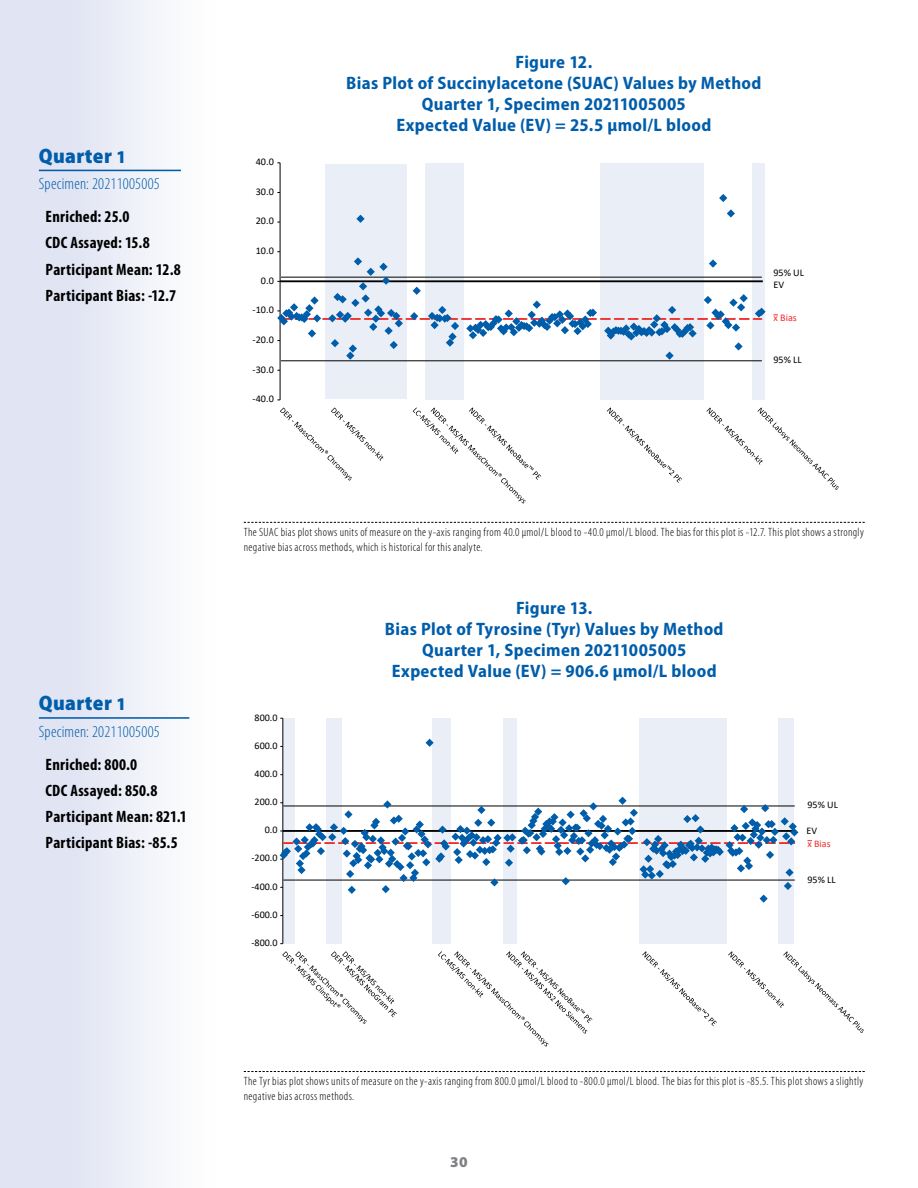
<style>
.page{position:relative;width:918px;height:1188px;background:#fff}
.page>*{position:absolute;margin:0;border:0;box-sizing:border-box;transform-origin:0 0}
.BiasPlot_Header{font:900 semi-condensed 21px "Myriad Pro";letter-spacing:.02em;color:#005daa}
.H3_BiasPlot_Title{font:700 semi-condensed 18px "Myriad Pro";letter-spacing:.02em;color:#005daa}
.BiasPlot_Nested{font:700 condensed 16.5px "Myriad Pro";letter-spacing:.015em;color:#000}
.BiasPlot_subHeader{font:300 condensed 16.5px "Myriad Pro";letter-spacing:.015em;color:#005daa}
.t1{font:900 15px "Myriad Pro";color:#808285}
.P_AltTxt{font:300 condensed 12px/15px "Myriad Pro";letter-spacing:.03em;color:#000}
.t2{font:10.2px/12.9px "Calibri";color:#000}
.t3{font:10.2px "Calibri";color:#ee2d2c}
.t4{font:10.05px "Calibri";color:#000}
.t5{font:10.05px "Calibri";color:#ee2d2c}
.s1{font-size:18px}
</style>
<div class="page">
<div style="left:0;top:0;width:216px;height:1188px;background:linear-gradient(to right,#d9def0,#fdfdfe)"></div>
<img style="left:277px;top:162px;width:562px;height:342px">
<hr style="left:39px;top:170px;width:142px;height:1px;background:#005daa">
<svg style="left:244px;top:522px;width:621px;height:1px"></svg>
<img style="left:279px;top:717px;width:585px;height:330px">
<hr style="left:39px;top:717px;width:150px;height:2px;background:#005daa">
<svg style="left:244px;top:1071px;width:621px;height:1px"></svg>
<h4 class="BiasPlot_Header" style="left:39px;top:144px;width:89px">Quarter <span class="s1">1</span></h4>
<p class="t2" style="left:256px;top:155px;width:20px">40.0</p>
<h4 class="BiasPlot_subHeader" style="left:39px;top:175px;width:122px">Specimen: 20211005005</h4>
<p class="BiasPlot_Nested" style="left:46px;top:208px;width:85px">Enriched: 25.0</p>
<p class="BiasPlot_Nested" style="left:46px;top:234px;width:106px">CDC Assayed: 15.8</p>
<p class="BiasPlot_Nested" style="left:46px;top:260px;width:137px">Participant Mean: 12.8</p>
<p class="BiasPlot_Nested" style="left:46px;top:286px;width:132px">Participant Bias: -12.7</p>
<p class="t2" style="left:256px;top:185px;width:20px">30.0</p>
<p class="t2" style="left:256px;top:214px;width:20px">20.0</p>
<p class="t2" style="left:256px;top:244px;width:20px">10.0</p>
<p class="t2" style="left:261px;top:274px;width:14px">0.0</p>
<p class="t2" style="left:253px;top:303px;width:23px">-10.0</p>
<p class="t2" style="left:253px;top:333px;width:23px">-20.0</p>
<p class="t2" style="left:253px;top:362px;width:23px">-30.0</p>
<p class="t2" style="left:253px;top:392px;width:23px">-40.0</p>
<h3 class="H3_BiasPlot_Title" style="left:516px;top:51px;width:78px">Figure 12.</h3>
<h3 class="H3_BiasPlot_Title" style="left:346px;top:72px;width:417px">Bias Plot of Succinylacetone (SUAC) Values by Method</h3>
<h3 class="H3_BiasPlot_Title" style="left:422px;top:93px;width:266px">Quarter 1, Specimen 20211005005</h3>
<h3 class="H3_BiasPlot_Title" style="left:396px;top:114px;width:316px">Expected Value (EV) = 25.5 µmol/L blood</h3>
<p class="t2" style="left:773px;top:265px;width:32px">95% UL<br>EV</p>
<p class="t3" style="left:773px;top:311px;width:25px">x Bias</p>
<p class="t2" style="left:773px;top:353px;width:30px">95% LL</p>
<p class="P_AltTxt" style="left:244px;top:525px;width:622px">The SUAC bias plot shows units of measure on the y-axis ranging from 40.0 µmol/L blood to -40.0 µmol/L blood. The bias for this plot is -12.7. This plot shows a strongly negative bias across methods, which is historical for this analyte.</p>
<h4 class="BiasPlot_Header" style="left:39px;top:692px;width:89px">Quarter <span class="s1">1</span></h4>
<h4 class="BiasPlot_subHeader" style="left:39px;top:722px;width:122px">Specimen: 20211005005</h4>
<p class="BiasPlot_Nested" style="left:46px;top:755px;width:93px">Enriched: 800.0</p>
<p class="BiasPlot_Nested" style="left:46px;top:781px;width:113px">CDC Assayed: 850.8</p>
<p class="BiasPlot_Nested" style="left:46px;top:808px;width:143px">Participant Mean: 821.1</p>
<p class="BiasPlot_Nested" style="left:46px;top:834px;width:134px">Participant Bias: -85.5</p>
<p class="t4" style="left:255px;top:710px;width:25px">800.0</p>
<p class="t4" style="left:255px;top:738px;width:25px">600.0</p>
<p class="t4" style="left:255px;top:767px;width:25px">400.0</p>
<p class="t4" style="left:255px;top:795px;width:25px">200.0</p>
<p class="t4" style="left:265px;top:823px;width:14px">0.0</p>
<p class="t4" style="left:251px;top:851px;width:28px">-200.0</p>
<p class="t4" style="left:251px;top:879px;width:28px">-400.0</p>
<p class="t4" style="left:251px;top:908px;width:28px">-600.0</p>
<p class="t4" style="left:251px;top:936px;width:28px">-800.0</p>
<h3 class="H3_BiasPlot_Title" style="left:516px;top:597px;width:78px">Figure 13.</h3>
<h3 class="H3_BiasPlot_Title" style="left:385px;top:618px;width:340px">Bias Plot of Tyrosine (Tyr) Values by Method</h3>
<h3 class="H3_BiasPlot_Title" style="left:422px;top:639px;width:266px">Quarter 1, Specimen 20211005005</h3>
<h3 class="H3_BiasPlot_Title" style="left:392px;top:660px;width:326px">Expected Value (EV) = 906.6 µmol/L blood</h3>
<p class="t4" style="left:808px;top:798px;width:32px">95% UL</p>
<p class="t4" style="left:807px;top:823px;width:12px">EV</p>
<p class="t5" style="left:808px;top:837px;width:25px">x Bias</p>
<p class="t4" style="left:807px;top:873px;width:30px">95% LL</p>
<p class="P_AltTxt" style="left:244px;top:1074px;width:621px">The Tyr bias plot shows units of measure on the y-axis ranging from 800.0 µmol/L blood to -800.0 µmol/L blood. The bias for this plot is -85.5. This plot shows a slightly negative bias across methods.</p>
<p class="t1" style="left:450px;top:1153px;width:19px">30</p>
</div>
